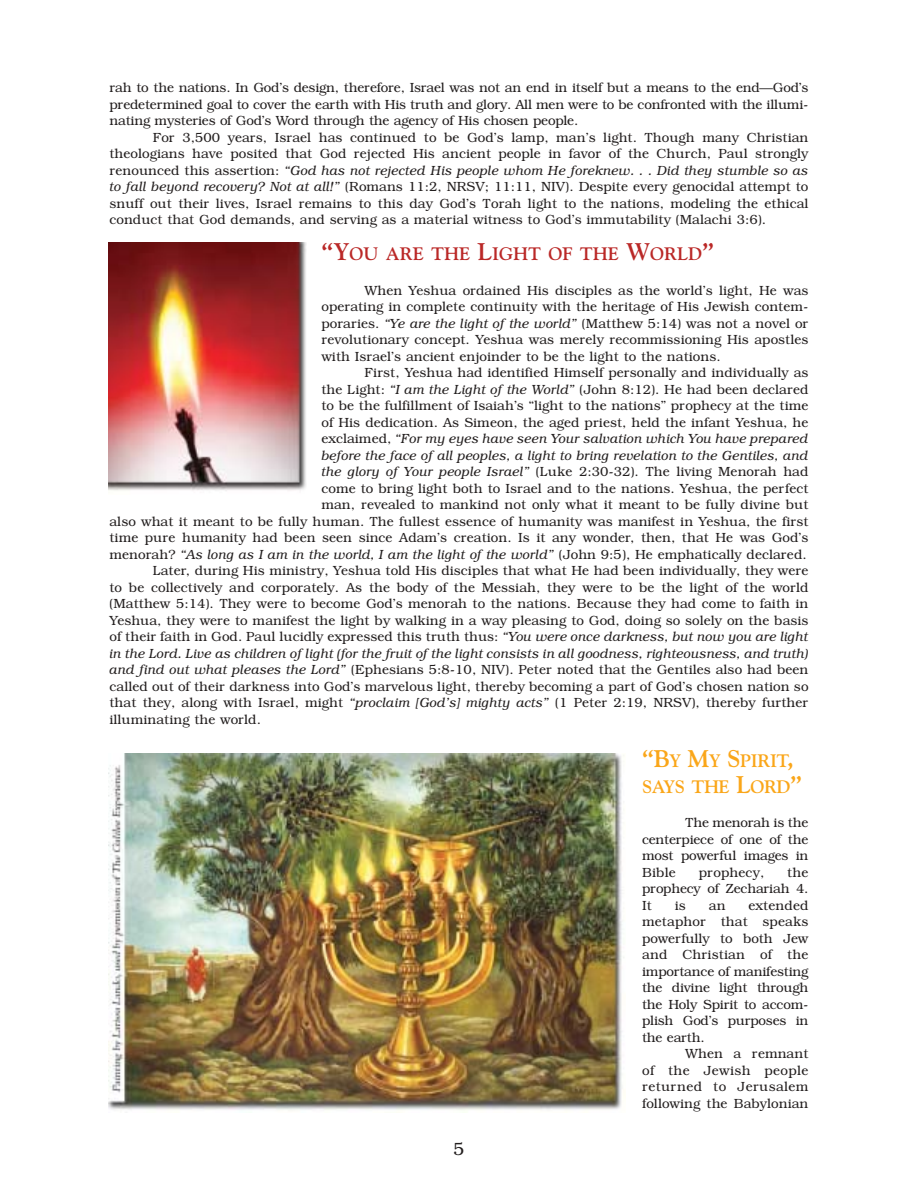
<style>
.page{position:relative;width:918px;height:1188px;background:#fff}
.page>*{position:absolute;margin:0;border:0;box-sizing:border-box;transform-origin:0 0}
.t1{font:700 18px "Goudy";color:#ba2827}
.t2{font:700 18px/25.5px "Goudy";letter-spacing:-.02em;color:#faa619}
.t3{font:300 18px "Bookman";color:#231f1f}
.t4{font:300 13.5px/16.5px "Bookman";color:#231f1f;text-align:justify}
.t5{font:italic 300 13.5px "Bookman";color:#231f1f}
.s1{font-style:italic}
.s2{font-size:24px}
.s3{font-style:normal}
</style>
<div class="page">
<img style="left:108px;top:753px;width:516px;height:360px">
<img style="left:108px;top:243px;width:198px;height:248px">
<p class="t4" style="left:110px;top:81px;width:701px">rah to the nations. In God’s design, therefore, Israel was not an end in itself but a means to the end—God’s predetermined goal to cover the earth with His truth and glory. All men were to be confronted with the illumi&shy;nating mysteries of God’s Word through the agency of His chosen people.</p>
<p class="t4" style="left:109px;top:130px;width:701px;text-indent:43px">For 3,500 years, Israel has continued to be God’s lamp, man’s light. Though many Christian theologians have posited that God rejected His ancient people in favor of the Church, Paul strongly renounced this assertion: <span class="s1">“God has not rejected His people whom He foreknew. . . Did they stumble so as to fall beyond recovery? Not at all!”</span> (Romans 11:2, NRSV; 11:11, NIV). Despite every genocidal attempt to snuff out their lives, Israel remains to this day God’s Torah light to the nations, modeling the ethical conduct that God demands, and serving as a material witness to God’s immutability (Malachi 3:6).</p>
<h1 class="t1" style="left:321px;top:247px;width:394px"><span class="s2">“Y</span>OU ARE THE <span class="s2">L</span>IGHT OF THE <span class="s2">W</span>ORLD<span class="s2">”</span></h1>
<p class="t4" style="left:321px;top:283px;width:489px;text-indent:43px">When Yeshua ordained His disciples as the world’s light, He was operating in complete continuity with the heritage of His Jewish contem&shy;poraries. <span class="s1">“Ye are the light of the world”</span> (Matthew 5:14) was not a novel or revolutionary concept. Yeshua was merely recommissioning His apostles with Israel’s ancient enjoinder to be the light to the nations.</p>
<p class="t4" style="left:365px;top:366px;width:445px">First, Yeshua had identified Himself personally and individually as</p>
<p class="t4" style="left:321px;top:382px;width:489px">the Light: <span class="s1">“I am the Light of the World”</span> (John 8:12). He had been declared</p>
<p class="t4" style="left:321px;top:399px;width:489px">to be the fulfillment of Isaiah’s “light to the nations” prophecy at the time</p>
<p class="t4" style="left:321px;top:415px;width:489px">of His dedication. As Simeon, the aged priest, held the infant Yeshua, he</p>
<p class="t5" style="left:321px;top:433px;width:489px"><span class="s3">exclaimed,</span> “For my eyes have seen Your salvation which You have prepared</p>
<p class="t5" style="left:321px;top:450px;width:489px">before the face of all peoples, a light to bring revelation to the Gentiles, and</p>
<p class="t4" style="left:321px;top:465px;width:489px"><span class="s1">the glory of Your people Israel”</span> (Luke 2:30-32). The living Menorah had</p>
<p class="t4" style="left:321px;top:481px;width:489px">come to bring light both to Israel and to the nations. Yeshua, the perfect</p>
<p class="t4" style="left:321px;top:498px;width:489px">man, revealed to mankind not only what it meant to be fully divine but</p>
<p class="t4" style="left:110px;top:514px;width:701px">also what it meant to be fully human. The fullest essence of humanity was manifest in Yeshua, the first</p>
<p class="t4" style="left:110px;top:531px;width:701px">time pure humanity had been seen since Adam’s creation. Is it any wonder, then, that He was God’s</p>
<p class="t5" style="left:110px;top:549px;width:699px"><span class="s3">menorah?</span> “As long as I am in the world, I am the light of the world” <span class="s3">(John 9:5), He emphatically declared.</span></p>
<p class="t4" style="left:153px;top:564px;width:657px">Later, during His ministry, Yeshua told His disciples that what He had been individually, they were</p>
<p class="t4" style="left:110px;top:580px;width:701px">to be collectively and corporately. As the body of the Messiah, they were to be the light of the world</p>
<p class="t4" style="left:110px;top:597px;width:701px">(Matthew 5:14). They were to become God’s menorah to the nations. Because they had come to faith in</p>
<p class="t4" style="left:110px;top:613px;width:701px">Yeshua, they were to manifest the light by walking in a way pleasing to God, doing so solely on the basis</p>
<p class="t4" style="left:110px;top:630px;width:700px">of their faith in God. Paul lucidly expressed this truth thus: <span class="s1">“You were once darkness, but now you are light</span></p>
<p class="t5" style="left:110px;top:648px;width:701px">in the Lord. Live as children of light (for the fruit of the light consists in all goodness, righteousness, and truth)</p>
<p class="t4" style="left:110px;top:663px;width:701px"><span class="s1">and find out what pleases the Lord”</span> (Ephesians 5:8-10, NIV). Peter noted that the Gentiles also had been</p>
<p class="t4" style="left:110px;top:679px;width:701px">called out of their darkness into God’s marvelous light, thereby becoming a part of God’s chosen nation so</p>
<p class="t4" style="left:110px;top:696px;width:701px">that they, along with Israel, might <span class="s1">“proclaim [God’s] mighty acts”</span> (1 Peter 2:19, NRSV), thereby further</p>
<p class="t4" style="left:110px;top:712px;width:153px">illuminating the world.</p>
<h1 class="t2" style="left:642px;top:750px;width:162px"><span class="s2">“B</span>Y <span class="s2">M</span>Y <span class="s2">S</span>PIRIT<span class="s2">,<br></span>SAYS THE <span class="s2">L</span>ORD<span class="s2">”</span></h1>
<p class="t4" style="left:642px;top:816px;width:168px;text-indent:43px">The menorah is the centerpiece of one of the most powerful images in Bible</p>
<p class="t4" style="left:642px;top:865px;width:168px;text-indent:145px">the prophecy of Zechariah 4.<br>It</p>
<p class="t4" style="left:699px;top:865px;width:67px">prophecy,</p>
<p class="t4" style="left:642px;top:898px;width:168px;text-indent:106px">extended metaphor that speaks powerfully to both Jew and Christian of the importance of manifesting the divine light through the Holy Spirit to accom&shy;plish God’s purposes in the earth.</p>
<p class="t4" style="left:642px;top:1047px;width:168px;text-indent:43px">When a remnant of the Jewish people returned to Jerusalem following the Babylonian</p>
<p class="t4" style="left:675px;top:898px;width:13px">is</p>
<p class="t4" style="left:709px;top:898px;width:18px">an</p>
<h1 class="t3" style="left:453px;top:1142px;width:13px">5</h1>
</div>
